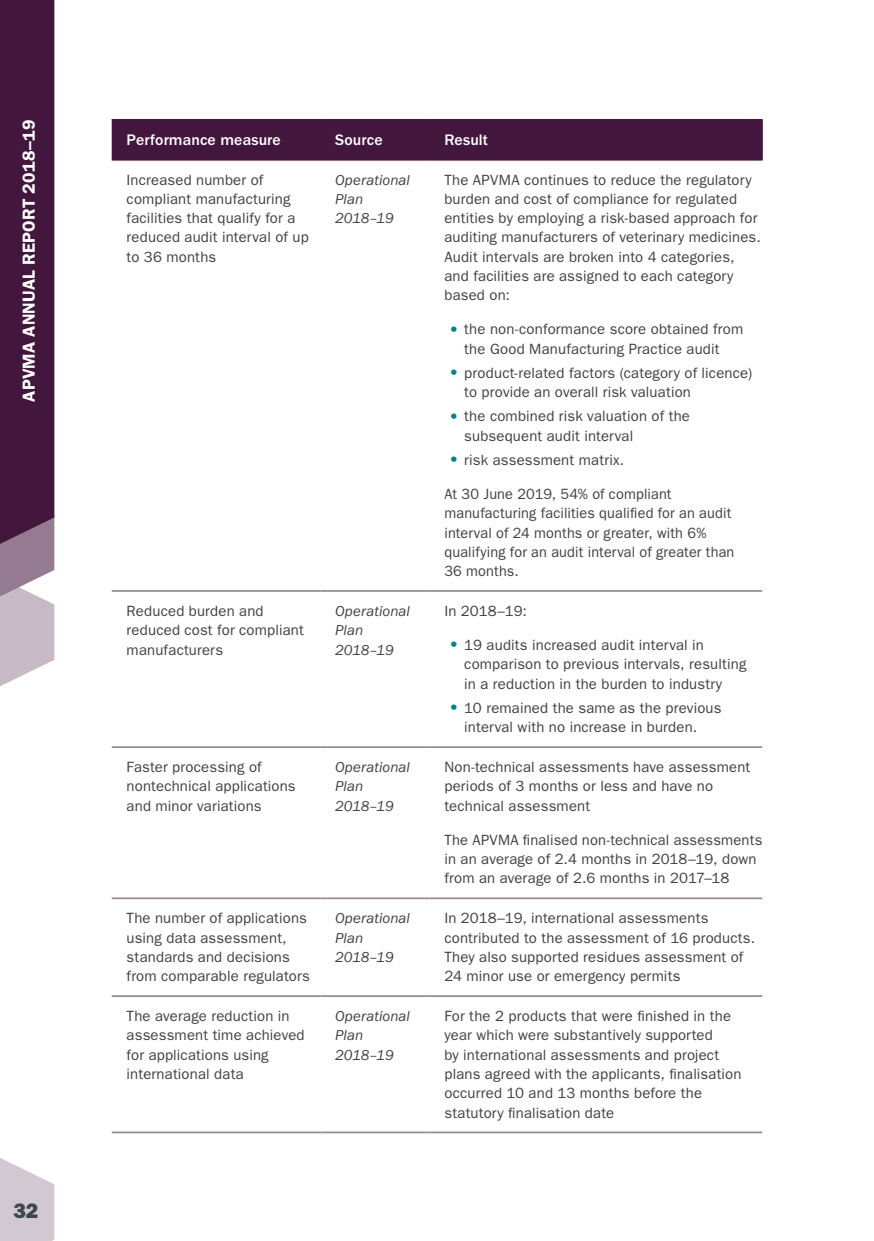
<style>
.page{position:relative;width:874px;height:1241px;background:#fff}
.page>*{position:absolute;margin:0;border:0;box-sizing:border-box;transform-origin:0 0}
.t1{font:21px "ITC Franklin Gothic Std Hvy";color:#3c474d}
.t2{font:600 17.5px "ITC Franklin Gothic Std";letter-spacing:.01em;color:#fff}
.Table_H1{font:500 15.75px "ITC Franklin Gothic Std";letter-spacing:.005em;color:#fff}
.Table_body{font:14.88px/19.2px "ITC Franklin Gothic Std";letter-spacing:.01em;color:#414042}
.Table_body-2{font:italic 14.88px/19.2px "ITC Franklin Gothic Std";letter-spacing:.005em;color:#414042}
.s1{font-size:31.5px;color:#00828c}
</style>
<div class="page">
<svg style="left:0;top:1158px;width:54px;height:82px"></svg>
<svg style="left:0;top:0;width:54px;height:686px;background:#5e3759"></svg>
<div style="left:112px;top:120px;width:649px;height:40px;background:#43163e"></div>
<hr style="left:112px;top:590px;width:208px;height:1px;background:#9d879b">
<hr style="left:320px;top:590px;width:109px;height:1px;background:#9d879b">
<hr style="left:429px;top:590px;width:332px;height:1px;background:#9d879b">
<hr style="left:112px;top:746px;width:208px;height:1px;background:#9d879b">
<hr style="left:320px;top:746px;width:109px;height:1px;background:#9d879b">
<hr style="left:429px;top:746px;width:332px;height:1px;background:#9d879b">
<hr style="left:112px;top:897px;width:208px;height:2px;background:#9d879b">
<hr style="left:320px;top:897px;width:109px;height:2px;background:#9d879b">
<hr style="left:429px;top:897px;width:332px;height:2px;background:#9d879b">
<hr style="left:112px;top:995px;width:208px;height:1px;background:#9d879b">
<hr style="left:320px;top:995px;width:109px;height:1px;background:#9d879b">
<hr style="left:429px;top:995px;width:332px;height:1px;background:#9d879b">
<hr style="left:112px;top:1131px;width:208px;height:2px;background:#9d879b">
<hr style="left:320px;top:1131px;width:109px;height:2px;background:#9d879b">
<hr style="left:429px;top:1131px;width:332px;height:2px;background:#9d879b">
<hr style="left:112px;top:119px;width:208px;height:1px;background:#43163e">
<hr style="left:320px;top:119px;width:109px;height:1px;background:#43163e">
<hr style="left:320px;top:120px;width:1px;height:40px;background:#43163e">
<hr style="left:429px;top:119px;width:333px;height:1px;background:#43163e">
<hr style="left:429px;top:120px;width:1px;height:40px;background:#43163e">
<hr style="left:761px;top:120px;width:1px;height:40px;background:#43163e">
<hr style="left:112px;top:160px;width:208px;height:1px;background:#43163e">
<hr style="left:320px;top:160px;width:109px;height:1px;background:#43163e">
<hr style="left:429px;top:160px;width:333px;height:1px;background:#43163e">
<p class="t2" style="left:18px;top:401px;width:283px;rotate:-90deg">APVMA ANNUAL REPORT 2018–19</p>
<h1 class="t1" style="left:14px;top:1198px;width:27px">32</h1>
<p class="Table_H1" style="left:126px;top:131px;width:156px">Performance measure</p>
<p class="Table_H1" style="left:335px;top:131px;width:49px">Source</p>
<p class="Table_H1" style="left:444px;top:131px;width:45px">Result</p>
<p class="Table_body" style="left:126px;top:170px;width:183px">Increased number of compliant manufacturing facilities that qualify for a reduced audit interval of up to 36 months</p>
<p class="Table_body-2" style="left:335px;top:170px;width:76px">Operational<br>Plan<br>2018–19</p>
<p class="Table_body" style="left:444px;top:170px;width:318px">The APVMA continues to reduce the regulatory burden and cost of compliance for regulated entities by employing a risk-based approach for auditing manufacturers of veterinary medicines.<br>Audit intervals are broken into 4 categories, and facilities are assigned to each category based on:</p>
<p class="Table_body" style="left:444px;top:320px;width:300px;text-align:center"><span class="s1">•</span> the non-conformance score obtained from the Good Manufacturing Practice audit</p>
<p class="Table_body" style="left:464px;top:363px;width:289px;text-indent:-20px"><span class="s1">•</span> product-related factors (category of licence) to provide an overall risk valuation</p>
<p class="Table_body" style="left:464px;top:407px;width:227px;text-indent:-20px"><span class="s1">•</span> the combined risk valuation of the subsequent audit interval</p>
<p class="Table_body" style="left:444px;top:450px;width:181px"><span class="s1">•</span> risk assessment matrix.</p>
<p class="Table_body" style="left:444px;top:484px;width:291px">At 30 June 2019, 54% of compliant manufacturing facilities qualified for an audit interval of 24 months or greater, with 6% qualifying for an audit interval of greater than 36 months.</p>
<p class="Table_body" style="left:126px;top:601px;width:179px">Reduced burden and reduced cost for compliant manufacturers</p>
<p class="Table_body-2" style="left:335px;top:601px;width:76px">Operational<br>Plan<br>2018–19</p>
<p class="Table_body" style="left:444px;top:601px;width:84px">In 2018–19:</p>
<p class="Table_body" style="left:464px;top:635px;width:283px;text-indent:-20px"><span class="s1">•</span> 19 audits increased audit interval in comparison to previous intervals, resulting in a reduction in the burden to industry</p>
<p class="Table_body" style="left:444px;top:698px;width:278px;text-align:center"><span class="s1">•</span> 10 remained the same as the previous interval with no increase in burden.</p>
<p class="Table_body" style="left:126px;top:757px;width:170px">Faster processing of nontechnical applications and minor variations</p>
<p class="Table_body-2" style="left:335px;top:757px;width:76px">Operational<br>Plan<br>2018–19</p>
<p class="Table_body" style="left:444px;top:757px;width:307px">Non-technical assessments have assessment periods of 3 months or less and have no technical assessment</p>
<p class="Table_body" style="left:444px;top:830px;width:319px">The APVMA finalised non-technical assessments in an average of 2.4 months in 2018–19, down from an average of 2.6 months in 2017–18</p>
<p class="Table_body" style="left:126px;top:908px;width:185px">The number of applications using data assessment, standards and decisions from comparable regulators</p>
<p class="Table_body-2" style="left:335px;top:908px;width:76px">Operational<br>Plan<br>2018–19</p>
<p class="Table_body" style="left:444px;top:908px;width:312px">In 2018–19, international assessments contributed to the assessment of 16 products.<br>They also supported residues assessment of 24 minor use or emergency permits</p>
<p class="Table_body" style="left:126px;top:1006px;width:179px">The average reduction in assessment time achieved for applications using international data</p>
<p class="Table_body-2" style="left:335px;top:1006px;width:76px">Operational<br>Plan<br>2018–19</p>
<p class="Table_body" style="left:444px;top:1006px;width:298px">For the 2 products that were finished in the year which were substantively supported<br>by international assessments and project plans agreed with the applicants, finalisation occurred 10 and 13 months before the statutory finalisation date</p>
</div>
